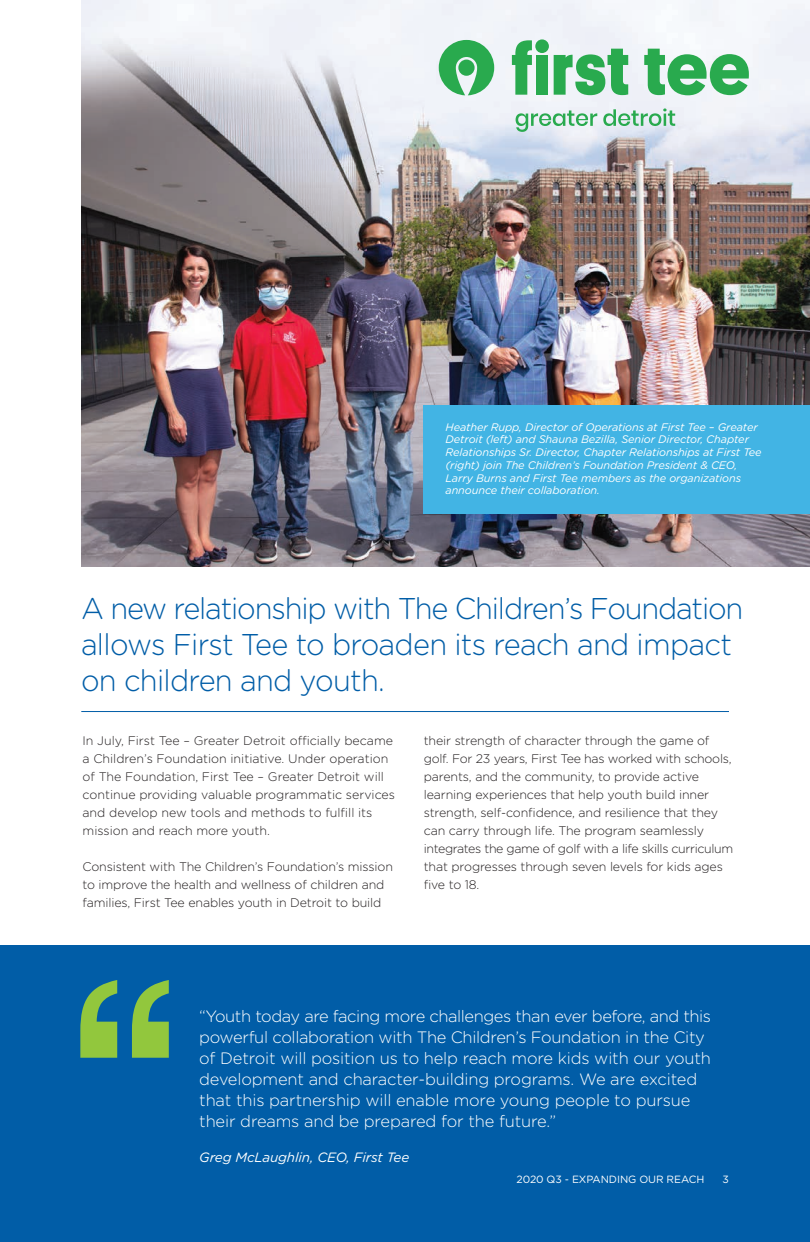
<style>
.page{position:relative;width:810px;height:1242px;background:#fff}
.page>*{position:absolute;margin:0;border:0;box-sizing:border-box;transform-origin:0 0}
.t1{font:267.15px "Coolvetica Rg";color:#92c73d}
.t2{font:300 30px/36px "Gotham Rounded";letter-spacing:-.04em;color:#015da7}
.t3{font:300 16.5px/21px "Gotham Rounded";letter-spacing:-.01em;color:#fff}
.t4{font:italic 13.5px "Gotham Rounded";letter-spacing:-.01em;color:#fff}
.t5{font:300 12.45px/18px "Gotham Rounded";letter-spacing:-.01em;color:#231f20}
.t6{font:italic 10.95px/12.8px "Gotham Rounded";letter-spacing:-.01em;color:#fff}
.t7{font:10.5px "Gotham Rounded";letter-spacing:-.01em;color:#fff}
</style>
<div class="page">
<img style="left:81px;top:0;width:729px;height:567px">
<div style="left:0;top:945px;width:810px;height:297px;background:#015da7"></div>
<hr style="left:81px;top:711px;width:648px;height:1px;background:#015da7">
<div style="left:423px;top:405px;width:387px;height:109px;background:#42b4e4"></div>
<svg style="left:516px;top:110px;width:81px;height:22px"></svg>
<svg style="left:603px;top:108px;width:72px;height:18px"></svg>
<svg style="left:512px;top:40px;width:20px;height:55px"></svg>
<svg style="left:554px;top:49px;width:74px;height:46px"></svg>
<svg style="left:644px;top:49px;width:105px;height:46px"></svg>
<div style="left:536px;top:55px;width:12px;height:40px;background:#29aa4e"></div>
<div style="left:535px;top:39px;width:14px;height:14px;background:#29aa4e;border-radius:50%"></div>
<svg style="left:439px;top:40px;width:55px;height:55px"></svg>
<div style="left:458px;top:60px;width:17px;height:16px;background:#29aa4e;border-radius:50%"></div>
<p class="t6" style="left:446px;top:420px;width:318px">Heather Rupp, Director of Operations at First Tee – Greater Detroit (left) and Shauna Bezilla, Senior Director, Chapter Relationships Sr. Director, Chapter Relationships at First Tee (right) join The Children’s Foundation President &amp; CEO, Larry Burns and First Tee members as the organizations announce their collaboration.</p>
<h2 class="t2" style="left:81px;top:589px;width:664px">A new relationship with The Children’s Foundation allows First Tee to broaden its reach and impact on children and youth.</h2>
<p class="t5" style="left:82px;top:731px;width:314px">In July, First Tee – Greater Detroit officially became a Children’s Foundation initiative. Under operation of The Foundation, First Tee – Greater Detroit will continue providing valuable programmatic services and develop new tools and methods to fulfill its mission and reach more youth.</p>
<p class="t5" style="left:82px;top:857px;width:312px">Consistent with The Children’s Foundation’s mission to improve the health and wellness of children and families, First Tee enables youth in Detroit to build</p>
<p class="t5" style="left:424px;top:731px;width:311px">their strength of character through the game of golf. For 23 years, First Tee has worked with schools, parents, and the community, to provide active learning experiences that help youth build inner strength, self-confidence, and resilience that they can carry through life. The program seamlessly integrates the game of golf with a life skills curriculum that progresses through seven levels for kids ages five to 18.</p>
<h1 class="t1" style="left:74px;top:929px;width:105px">“</h1>
<p class="t3" style="left:199px;top:1005px;width:513px">“Youth today are facing more challenges than ever before, and this powerful collaboration with The Children’s Foundation in the City of Detroit will position us to help reach more kids with our youth development and character-building programs. We are excited that this partnership will enable more young people to pursue their dreams and be prepared for the future.”</p>
<p class="t4" style="left:199px;top:1148px;width:212px">Greg McLaughlin, CEO, First Tee</p>
<p class="t7" style="left:517px;top:1172px;width:189px">2020 Q3 - EXPANDING OUR REACH</p>
<p class="t7" style="left:723px;top:1172px;width:8px">3</p>
</div>
